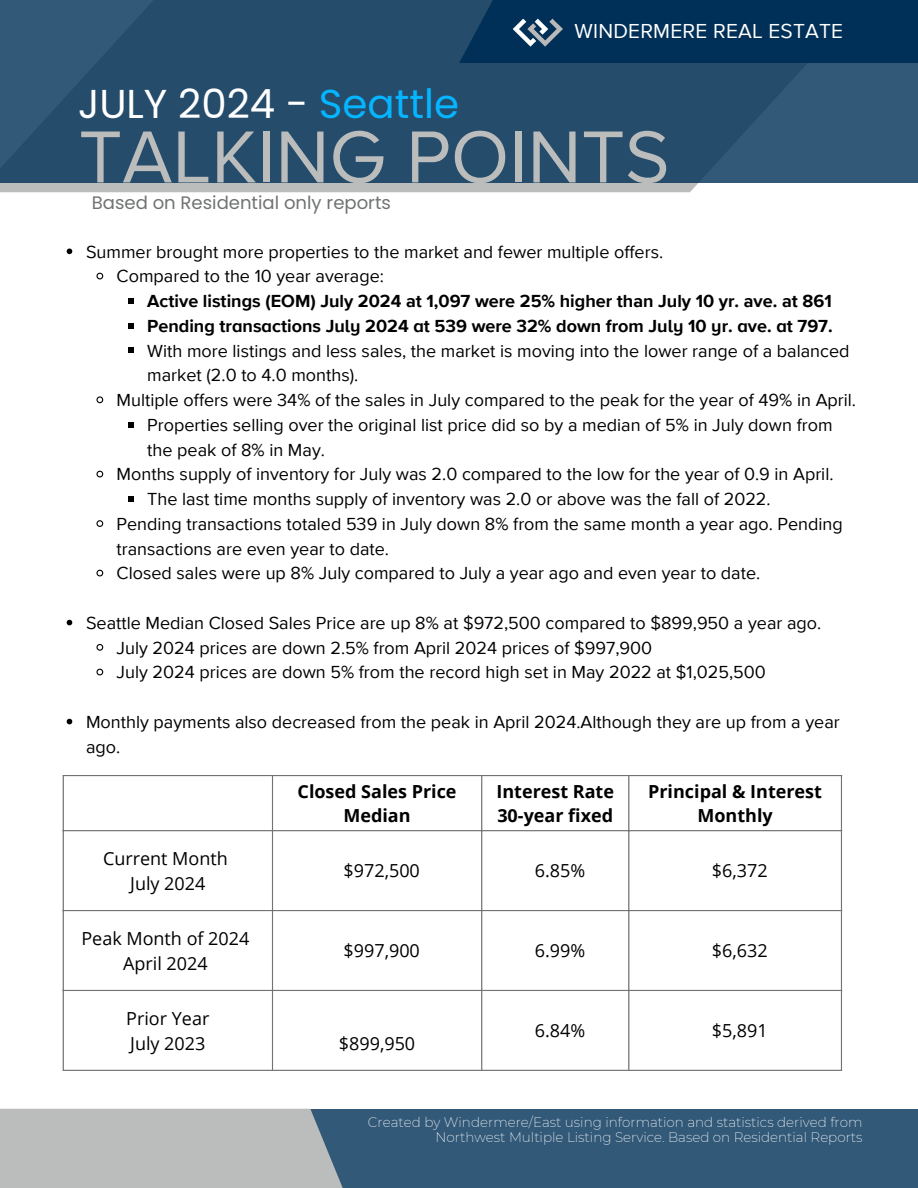
<style>
.page{position:relative;width:918px;height:1188px;background:#fff}
.page>*{position:absolute;margin:0;border:0;box-sizing:border-box;transform-origin:0 0}
.t1{font:76.35px "Proxima Nova A";color:#bbbcbc}
.t2{font:40.35px "Poppins";color:#fff}
.t3{font:20.85px "Proxima Nova";letter-spacing:.01em;color:#fff}
.t4{font:18px/24.8px "Proxima Nova";color:#000}
.t5{font:18px "Open Sans";color:#000}
.t6{font:700 18px/24.8px "Open Sans";color:#000;text-align:center}
.t7{font:700 18px "Proxima Nova";color:#000}
.t8{font:700 18px "Proxima Nova A";color:#000}
.t9{font:18px "Poppins";color:#707372}
.t10{font:200 13.5px/15.8px "Montserrat";color:#fff;text-align:right}
.s1{color:#05b5ff}
</style>
<div class="page">
<div style="left:234px;top:1109px;width:684px;height:79px;background:#335978"></div>
<div style="left:0;top:1109px;width:343px;height:79px;background:#bbbcbc"></div>
<div style="left:0;top:183px;width:698px;height:9px;background:#bbbcbc"></div>
<div style="left:0;top:0;width:918px;height:183px;background:linear-gradient(to right,#254c6b,#2c5271)"></div>
<div style="left:459px;top:0;width:459px;height:63px;background:#003057"></div>
<img style="left:512px;top:18px;width:51px;height:29px">
<svg style="left:67px;top:249px;width:5px;height:5px"></svg>
<svg style="left:96px;top:272px;width:8px;height:8px"></svg>
<svg style="left:129px;top:298px;width:5px;height:6px"></svg>
<svg style="left:129px;top:323px;width:5px;height:5px"></svg>
<svg style="left:129px;top:348px;width:5px;height:5px"></svg>
<svg style="left:96px;top:396px;width:8px;height:8px"></svg>
<svg style="left:129px;top:422px;width:5px;height:5px"></svg>
<svg style="left:96px;top:470px;width:8px;height:8px"></svg>
<svg style="left:129px;top:496px;width:5px;height:6px"></svg>
<svg style="left:96px;top:520px;width:8px;height:7px"></svg>
<svg style="left:96px;top:569px;width:8px;height:8px"></svg>
<svg style="left:67px;top:620px;width:5px;height:5px"></svg>
<svg style="left:96px;top:644px;width:8px;height:7px"></svg>
<svg style="left:96px;top:668px;width:8px;height:8px"></svg>
<svg style="left:67px;top:719px;width:5px;height:5px"></svg>
<hr style="left:63px;top:776px;width:1px;height:294px;background:#707372">
<hr style="left:272px;top:776px;width:1px;height:294px;background:#707372">
<hr style="left:481px;top:776px;width:1px;height:294px;background:#707372">
<hr style="left:628px;top:776px;width:1px;height:294px;background:#707372">
<hr style="left:841px;top:776px;width:1px;height:294px;background:#707372">
<hr style="left:63px;top:775px;width:779px;height:1px;background:#707372">
<hr style="left:63px;top:830px;width:779px;height:1px;background:#707372">
<hr style="left:63px;top:910px;width:779px;height:1px;background:#707372">
<hr style="left:63px;top:990px;width:779px;height:1px;background:#707372">
<hr style="left:63px;top:1070px;width:779px;height:1px;background:#707372">
<p class="t2" style="left:78px;top:75px;width:383px">JULY 2024 - <span class="s1">Seattle</span></p>
<p class="t3" style="left:575px;top:19px;width:270px">WINDERMERE REAL ESTATE</p>
<p class="t1" style="left:79px;top:112px;width:592px">TALKING POINTS</p>
<p class="t9" style="left:92px;top:190px;width:301px">Based on Residential only reports</p>
<h3 class="t4" style="left:86px;top:240px;width:579px">Summer brought more properties to the market and fewer multiple offers.</h3>
<h2 class="t4" style="left:117px;top:264px;width:269px">Compared to the 10 year average:</h2>
<h1 class="t7" style="left:147px;top:290px;width:686px">Active listings (EOM) July 2024 at 1,097 were 25% higher than July 10 yr. ave. at 861</h1>
<h4 class="t8" style="left:147px;top:315px;width:687px">Pending transactions July 2024 at 539 were 32% down from July 10 yr. ave. at 797.</h4>
<p class="t4" style="left:147px;top:339px;width:704px">With more listings and less sales, the market is moving into the lower range of a balanced market (2.0 to 4.0 months).</p>
<p class="t4" style="left:117px;top:388px;width:741px">Multiple offers were 34% of the sales in July compared to the peak for the year of 49% in April.</p>
<p class="t4" style="left:147px;top:413px;width:687px">Properties selling over the original list price did so by a median of 5% in July down from the peak of 8% in May.</p>
<p class="t4" style="left:117px;top:462px;width:718px">Months supply of inventory for July was 2.0 compared to the low for the year of 0.9 in April.</p>
<p class="t4" style="left:147px;top:487px;width:625px">The last time months supply of inventory was 2.0 or above was the fall of 2022.</p>
<p class="t4" style="left:117px;top:512px;width:728px">Pending transactions totaled 539 in July down 8% from the same month a year ago. Pending transactions are even year to date.</p>
<p class="t4" style="left:117px;top:561px;width:645px">Closed sales were up 8% July compared to July a year ago and even year to date.</p>
<p class="t4" style="left:86px;top:611px;width:737px">Seattle Median Closed Sales Price are up 8% at $972,500 compared to $899,950 a year ago.</p>
<p class="t4" style="left:117px;top:636px;width:537px">July 2024 prices are down 2.5% from April 2024 prices of $997,900</p>
<p class="t4" style="left:117px;top:660px;width:651px">July 2024 prices are down 5% from the record high set in May 2022 at $1,025,500</p>
<p class="t4" style="left:86px;top:710px;width:755px">Monthly payments also decreased from the peak in April 2024.Although they are up from a year ago.</p>
<p class="t5" style="left:103px;top:846px;width:126px">Current Month</p>
<p class="t5" style="left:130px;top:871px;width:77px">July 2024</p>
<p class="t5" style="left:81px;top:926px;width:169px">Peak Month of 2024</p>
<p class="t5" style="left:123px;top:950px;width:86px">April 2024</p>
<p class="t6" style="left:298px;top:778px;width:161px">Closed Sales Price<br>Median</p>
<p class="t6" style="left:496px;top:778px;width:119px;text-align:left">Interest Rate<br>30-year fixed</p>
<p class="t6" style="left:648px;top:778px;width:175px">Principal &amp; Interest<br>Monthly</p>
<p class="t5" style="left:344px;top:858px;width:78px">$972,500</p>
<p class="t5" style="left:535px;top:858px;width:52px">6.85%</p>
<p class="t5" style="left:712px;top:858px;width:57px">$6,372</p>
<p class="t5" style="left:344px;top:938px;width:78px">$997,900</p>
<p class="t5" style="left:535px;top:938px;width:52px">6.99%</p>
<p class="t5" style="left:712px;top:938px;width:57px">$6,632</p>
<p class="t5" style="left:126px;top:1006px;width:85px">Prior Year</p>
<p class="t5" style="left:130px;top:1030px;width:77px">July 2023</p>
<p class="t5" style="left:339px;top:1030px;width:78px">$899,950</p>
<p class="t5" style="left:535px;top:1018px;width:52px">6.84%</p>
<p class="t5" style="left:712px;top:1018px;width:57px">$5,891</p>
<h4 class="t10" style="left:368px;top:1114px;width:496px">Created by Windermere/East using information and statistics derived from<br>Northwest Multiple Listing Service. Based on Residential Reports</h4>
</div>
